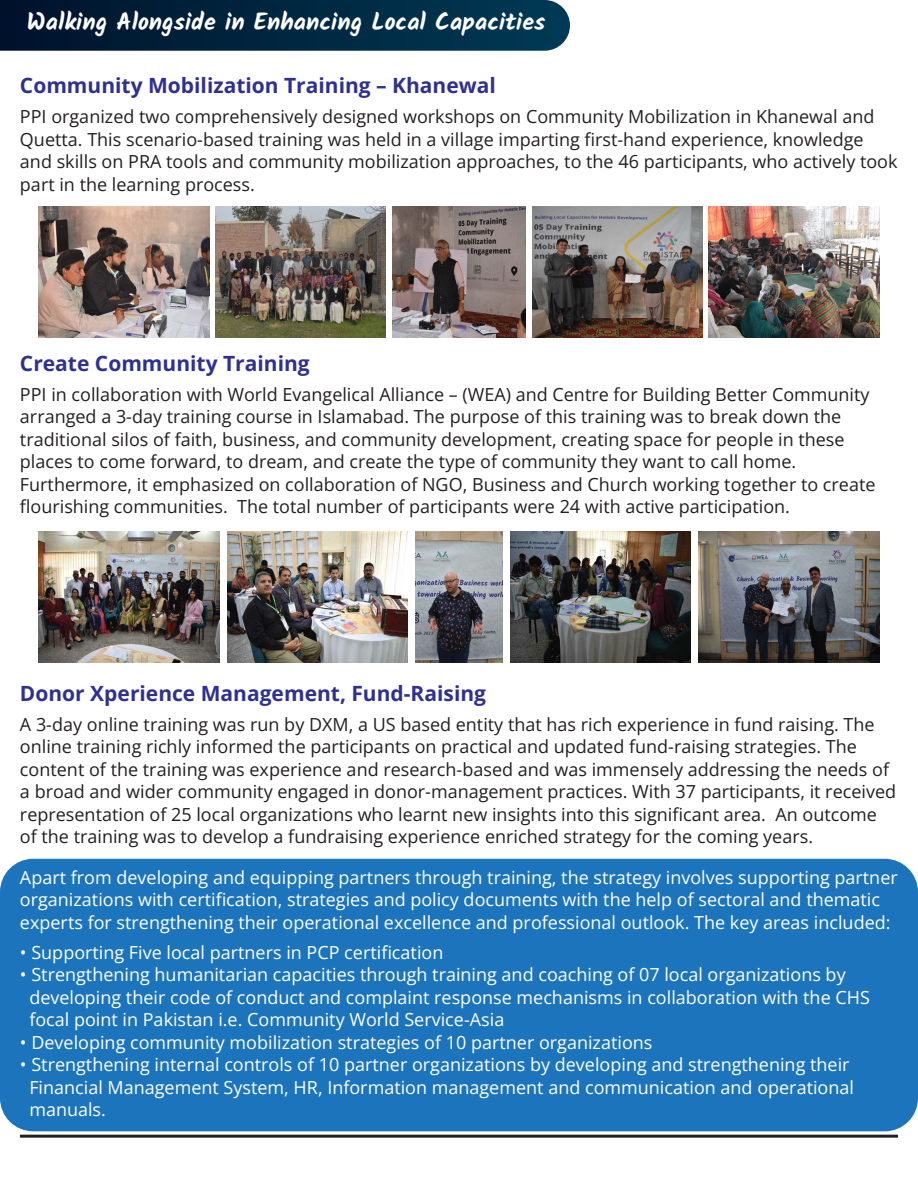
<style>
.page{position:relative;width:918px;height:1188px;background:#fff}
.page>*{position:absolute;margin:0;border:0;box-sizing:border-box;transform-origin:0 0}
.t1{font:700 24px "Kalam";color:#fff}
.t2{font:700 21px "Open Sans";color:#2e3092}
.t3{font:18px/22.5px "Open Sans";color:#231f20}
.t4{font:18px/22.5px "Open Sans";color:#fff}
</style>
<div class="page">
<div style="left:0;top:859px;width:918px;height:272px;background:#1c75bc;border-radius:33px"></div>
<hr style="left:20px;top:1135px;width:878px;height:3px;background:#231f20">
<svg style="left:0;top:0;width:570px;height:51px;background:#032942"></svg>
<img style="left:39px;top:207px;width:170px;height:130px">
<img style="left:709px;top:207px;width:170px;height:130px">
<img style="left:392px;top:207px;width:134px;height:130px">
<img style="left:532px;top:207px;width:171px;height:130px">
<img style="left:215px;top:207px;width:171px;height:130px">
<img style="left:39px;top:532px;width:180px;height:130px">
<img style="left:699px;top:532px;width:180px;height:130px">
<img style="left:510px;top:532px;width:181px;height:130px">
<img style="left:227px;top:532px;width:181px;height:130px">
<img style="left:416px;top:532px;width:86px;height:130px">
<h1 class="t1" style="left:27px;top:7px;width:520px">Walking Alongside in Enhancing Local Capacities</h1>
<p class="t2" style="left:20px;top:71px;width:477px">Community Mobilization Training – Khanewal</p>
<p class="t3" style="left:20px;top:105px;width:879px">PPI organized two comprehensively designed workshops on Community Mobilization in Khanewal and Quetta. This scenario-based training was held in a village imparting first-hand experience, knowledge and skills on PRA tools and community mobilization approaches, to the 46 participants, who actively took part in the learning process.</p>
<p class="t2" style="left:20px;top:349px;width:291px">Create Community Training</p>
<p class="t3" style="left:20px;top:383px;width:857px">PPI in collaboration with World Evangelical Alliance – (WEA) and Centre for Building Better Community arranged a 3-day training course in Islamabad. The purpose of this training was to break down the traditional silos of faith, business, and community development, creating space for people in these places to come forward, to dream, and create the type of community they want to call home.<br>Furthermore, it emphasized on collaboration of NGO, Business and Church working together to create flourishing communities. The total number of participants were 24 with active participation.</p>
<p class="t2" style="left:20px;top:679px;width:468px">Donor Xperience Management, Fund-Raising</p>
<p class="t3" style="left:20px;top:713px;width:878px">A 3-day online training was run by DXM, a US based entity that has rich experience in fund raising. The online training richly informed the participants on practical and updated fund-raising strategies. The content of the training was experience and research-based and was immensely addressing the needs of a broad and wider community engaged in donor-management practices. With 37 participants, it received representation of 25 local organizations who learnt new insights into this significant area. An outcome of the training was to develop a fundraising experience enriched strategy for the coming years.</p>
<p class="t4" style="left:20px;top:866px;width:879px">Apart from developing and equipping partners through training, the strategy involves supporting partner organizations with certification, strategies and policy documents with the help of sectoral and thematic experts for strengthening their operational excellence and professional outlook. The key areas included:</p>
<p class="t4" style="left:20px;top:941px;width:425px">• Supporting Five local partners in PCP certification</p>
<p class="t4" style="left:29px;top:963px;width:842px;text-indent:-9px">• Strengthening humanitarian capacities through training and coaching of 07 local organizations by developing their code of conduct and complaint response mechanisms in collaboration with the CHS focal point in Pakistan i.e. Community World Service-Asia</p>
<p class="t4" style="left:20px;top:1031px;width:634px">• Developing community mobilization strategies of 10 partner organizations</p>
<p class="t4" style="left:29px;top:1053px;width:826px;text-indent:-9px">• Strengthening internal controls of 10 partner organizations by developing and strengthening their<br>Financial Management System, HR, Information management and communication and operational manuals.</p>
</div>
